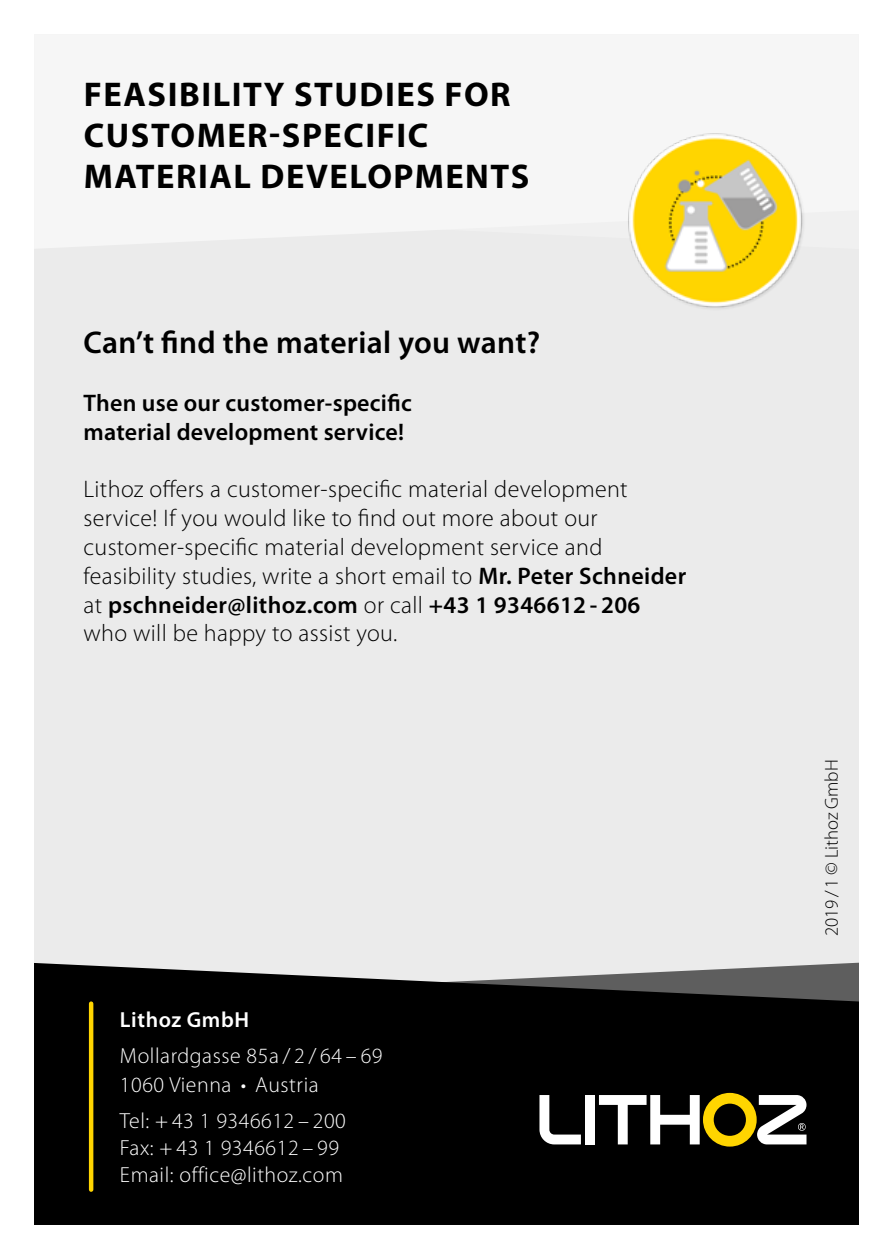
<style>
.page{position:relative;width:893px;height:1259px;background:#fff}
.page>*{position:absolute;margin:0;border:0;box-sizing:border-box;transform-origin:0 0}
.t1{font:700 34.5px/41.4px "Myriad Pro";letter-spacing:.045em;color:#000}
.t2{font:600 31.5px "Myriad Pro";letter-spacing:.01em;color:#000}
.t3{font:300 24px/28.8px "Myriad Pro";letter-spacing:.015em;color:#000}
.t4{font:600 24px/28.8px "Myriad Pro";letter-spacing:.01em;color:#000}
.t5{font:300 21.9px/26.7px "Myriad Pro";letter-spacing:.025em;color:#fff}
.t6{font:600 21.9px "Myriad Pro";letter-spacing:.025em;color:#fff}
.t7{font:300 18.6px "Myriad Pro";color:#000}
.s1{font-weight:600}
</style>
<div class="page">
<div style="left:34px;top:34px;width:825px;height:1191px;background:#ebebeb"></div>
<div style="left:35px;top:35px;width:823px;height:213px;background:#f6f6f6"></div>
<svg style="left:34px;top:963px;width:825px;height:262px;background:#0c0c0c"></svg>
<svg style="left:539px;top:1095px;width:42px;height:49px;background:#5c5c5c"></svg>
<div style="left:585px;top:1095px;width:10px;height:49px;background:#fff"></div>
<svg style="left:599px;top:1093px;width:207px;height:53px;background:#746e52"></svg>
<img style="left:620px;top:126px;width:189px;height:183px">
<hr style="left:89px;top:1003px;width:4px;height:186px;background:#ffd500">
<h1 class="t1" style="left:84px;top:74px;width:447px">FEASIBILITY STUDIES FOR<br>CUSTOMER-SPECIFIC<br>MATERIAL DEVELOPMENTS</h1>
<h2 class="t2" style="left:83px;top:325px;width:458px">Can’t find the material you want?</h2>
<p class="t4" style="left:84px;top:389px;width:330px">Then use our customer-specific material development service!</p>
<p class="t3" style="left:84px;top:475px;width:604px">Lithoz offers a customer-specific material development service! If you would like to find out more about our customer-specific material development service and feasibility studies, write a short email to <span class="s1">Mr. Peter Schneider </span>at <span class="s1">pschneider@lithoz.com</span> or call <span class="s1">+43 1 9346612 - 206 </span>who will be happy to assist you.</p>
<p class="t6" style="left:120px;top:1007px;width:131px">Lithoz GmbH</p>
<p class="t5" style="left:120px;top:1041px;width:264px;line-height:29.1px">Mollardgasse 85a / 2 / 64 – 69<br>1060 Vienna • Austria</p>
<p class="t5" style="left:120px;top:1108px;width:227px">Tel: + 43 1 9346612 – 200<br>Fax: + 43 1 9346612 – 99<br>Email: office@lithoz.com</p>
<p class="t7" style="left:821px;top:936px;width:178px;rotate:-90deg">2019 /1 © Lithoz GmbH</p>
</div>
